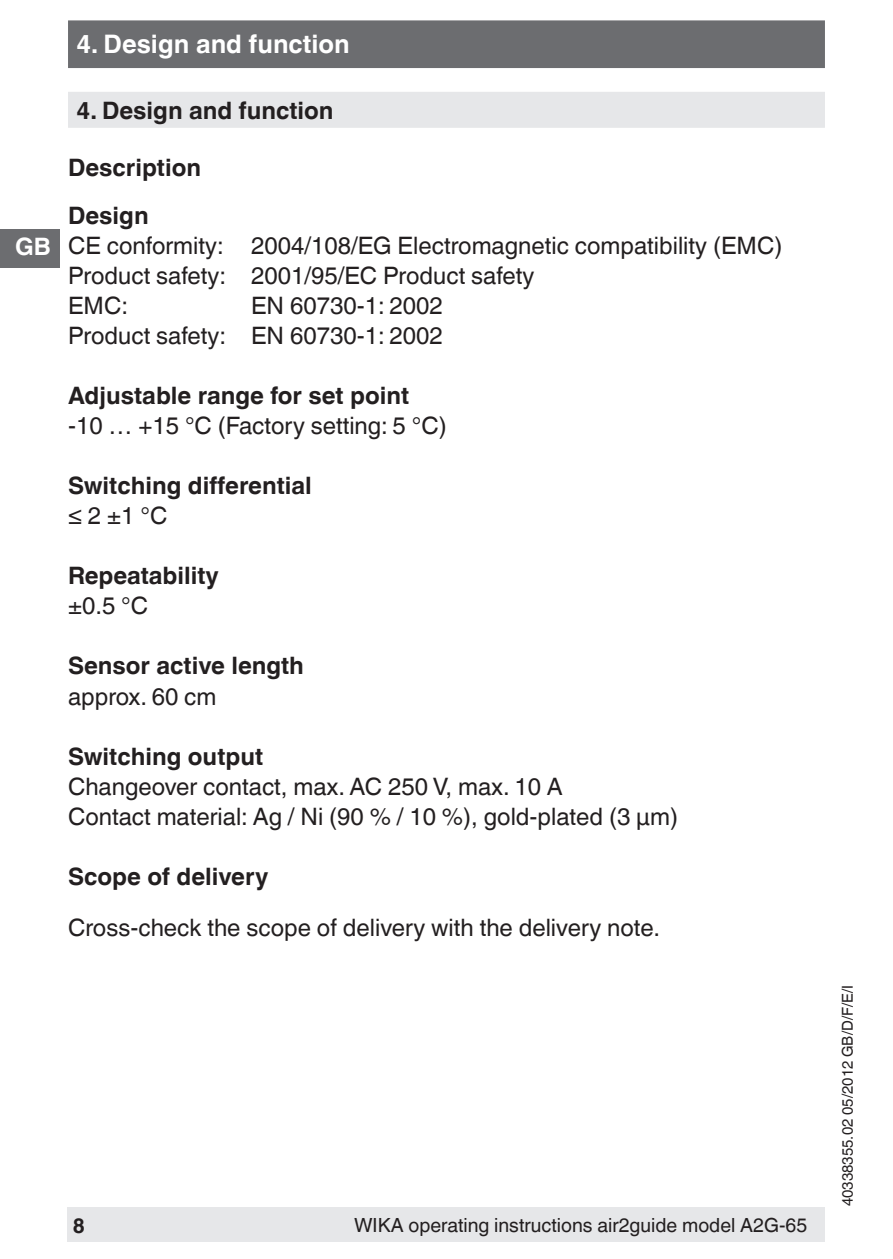
<style>
.page{position:relative;width:893px;height:1259px;background:#fff}
.page>*{position:absolute;margin:0;border:0;box-sizing:border-box;transform-origin:0 0}
.t1{font:700 25.5px "Helvetica World";color:#fff}
.t2{font:24px/30px "Helvetica World";color:#231f20}
.t3{font:700 24px/48px "Helvetica World";color:#231f20}
.t4{font:700 24px "Helvetica World";color:#fff}
.t5{font:700 21px "Helvetica World";color:#231f20}
.t6{font:19.5px "Helvetica World";color:#231f20}
.t7{font:15px "Helvetica World";color:#231f20}
</style>
<div class="page">
<div style="left:67px;top:1208px;width:758px;height:34px;background:#e6e7e9"></div>
<div style="left:68px;top:20px;width:757px;height:48px;background:#6c6d70;border:3px solid #6c6d70"></div>
<div style="left:0;top:229px;width:60px;height:38px;background:#6c6d70"></div>
<div style="left:68px;top:92px;width:757px;height:36px;background:#e6e7e9"></div>
<p class="t4" style="left:15px;top:233px;width:37px">GB</p>
<p class="t1" style="left:77px;top:30px;width:275px">4. Design and function</p>
<p class="t3" style="left:77px;top:87px;width:259px">4. Design and function</p>
<p class="t3" style="left:68px;top:144px;width:135px">Description<br>Design</p>
<p class="t2" style="left:68px;top:231px;width:716px">CE conformity: 2004/108/EG Electromagnetic compatibility (EMC)<br>Product safety: 2001/95/EC Product safety<br>EMC:</p>
<p class="t2" style="left:68px;top:291px;width:376px;text-align:right">EN 60730-1: 2002<br>Product safety: EN 60730-1: 2002</p>
<p class="t3" style="left:68px;top:372px;width:343px">Adjustable range for set point</p>
<p class="t2" style="left:68px;top:411px;width:380px">-10 … +15 °C (Factory setting: 5 °C)</p>
<p class="t3" style="left:68px;top:462px;width:245px">Switching differential</p>
<p class="t2" style="left:68px;top:501px;width:101px">≤ 2 ±1 °C</p>
<p class="t3" style="left:68px;top:552px;width:152px">Repeatability</p>
<p class="t2" style="left:68px;top:591px;width:82px">±0.5 °C</p>
<p class="t3" style="left:68px;top:642px;width:237px">Sensor active length</p>
<p class="t2" style="left:68px;top:681px;width:150px">approx. 60 cm</p>
<p class="t3" style="left:68px;top:732px;width:197px">Switching output</p>
<p class="t2" style="left:68px;top:771px;width:612px">Changeover contact, max. AC 250 V, max. 10 A<br>Contact material: Ag / Ni (90 % / 10 %), gold-plated (3 µm)</p>
<p class="t3" style="left:68px;top:852px;width:202px">Scope of delivery</p>
<p class="t2" style="left:68px;top:912px;width:594px">Cross-check the scope of delivery with the delivery note.</p>
<p class="t5" style="left:73px;top:1213px;width:14px">8</p>
<p class="t6" style="left:354px;top:1213px;width:455px">WIKA operating instructions air2guide model A2G-65</p>
<p class="t7" style="left:839px;top:1206px;width:222px;rotate:-90deg">40338355.02 05/2012 GB/D/F/E/I</p>
</div>
